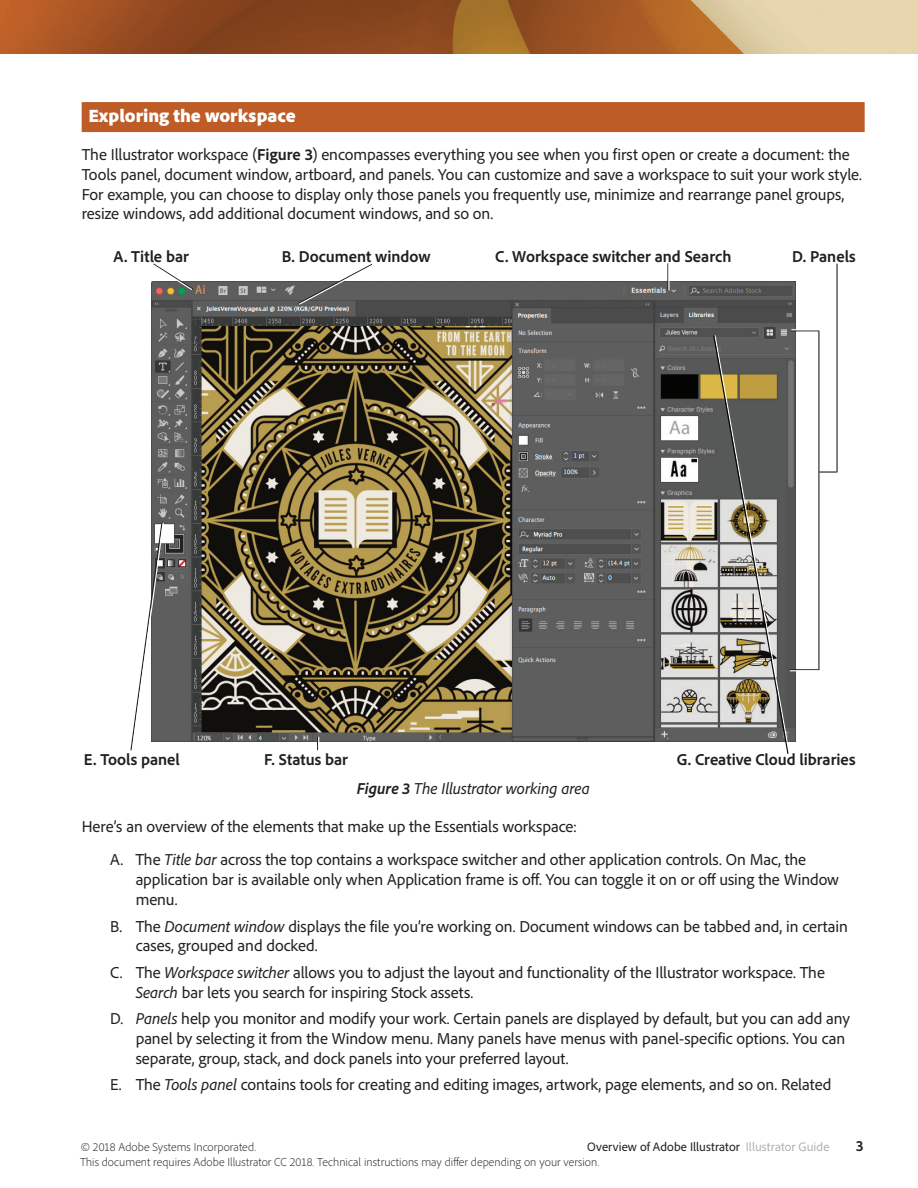
<style>
.page{position:relative;width:918px;height:1188px;background:#fff}
.page>*{position:absolute;margin:0;border:0;box-sizing:border-box;transform-origin:0 0}
.t1{font:900 18.75px "Adobe Clean";color:#fff}
.t2{font:16.5px/19.8px "Adobe Clean";letter-spacing:-.005em;color:#231f20}
.t3{font:700 16.5px "Adobe Clean";color:#231f20}
.t4{font:italic 16.5px "Adobe Clean";letter-spacing:-.005em;color:#231f20}
.t5{font:700 semi-condensed 15px "Adobe Clean";color:#231f20}
.t6{font:12.75px "Adobe Clean";letter-spacing:.005em;color:#231f20}
.t7{font:300 12px "Adobe Clean";letter-spacing:.005em;color:#231f20}
.s1{font-weight:700}
.s2{font-style:italic}
.s3{color:#b3b2b1}
</style>
<div class="page">
<img style="left:0;top:0;width:918px;height:54px">
<div style="left:82px;top:102px;width:783px;height:30px;background:#be5c27"></div>
<img style="left:151px;top:282px;width:644px;height:459px">
<hr style="left:836px;top:264px;width:2px;height:208px;background:#231f20">
<svg style="left:130px;top:521px;width:35px;height:230px"></svg>
<svg style="left:297px;top:264px;width:77px;height:42px"></svg>
<svg style="left:151px;top:263px;width:44px;height:28px"></svg>
<svg style="left:667px;top:263px;width:1px;height:27px"></svg>
<hr style="left:668px;top:264px;width:2px;height:27px;background:#fff">
<svg style="left:317px;top:737px;width:2px;height:13px"></svg>
<svg style="left:712px;top:329px;width:125px;height:425px"></svg>
<p class="t1" style="left:88px;top:104px;width:209px">Exploring the workspace</p>
<p class="t2" style="left:82px;top:144px;width:782px">The Illustrator workspace (<span class="s1">Figure 3</span>) encompasses everything you see when you first open or create a document: the Tools panel, document window, artboard, and panels. You can customize and save a workspace to suit your work style.<br>For example, you can choose to display only those panels you frequently use, minimize and rearrange panel groups, resize windows, add additional document windows, and so on.</p>
<p class="t3" style="left:113px;top:246px;width:77px">A. Title bar</p>
<p class="t3" style="left:282px;top:246px;width:150px">B. Document window</p>
<p class="t3" style="left:495px;top:246px;width:238px">C. Workspace switcher and Search</p>
<p class="t3" style="left:792px;top:246px;width:65px">D. Panels</p>
<p class="t3" style="left:84px;top:749px;width:98px">E. Tools panel</p>
<p class="t3" style="left:264px;top:749px;width:85px">F. Status bar</p>
<p class="t4" style="left:357px;top:778px;width:234px"><span class="s1">Figure 3</span> The Illustrator working area</p>
<p class="t3" style="left:677px;top:749px;width:180px">G. Creative Cloud libraries</p>
<p class="t2" style="left:110px;top:809px;width:698px;line-height:33.3px;text-indent:-28px">Here’s an overview of the elements that make up the Essentials workspace:<br>A. The <span class="s2">Title bar</span> across the top contains a workspace switcher and other application controls. On Mac, the</p>
<p class="t2" style="left:136px;top:869px;width:705px">application bar is available only when Application frame is off. You can toggle it on or off using the Window menu.</p>
<p class="t2" style="left:136px;top:916px;width:714px;text-indent:-25px">B. The <span class="s2">Document window</span> displays the file you’re working on. Document windows can be tabbed and, in certain cases, grouped and docked.</p>
<p class="t2" style="left:136px;top:962px;width:691px;text-indent:-25px">C. The <span class="s2">Workspace switcher</span> allows you to adjust the layout and functionality of the Illustrator workspace. The<br><span class="s2">Search</span> bar lets you search for inspiring Stock assets.</p>
<p class="t2" style="left:136px;top:1008px;width:716px;text-indent:-26px">D. <span class="s2">Panels</span> help you monitor and modify your work. Certain panels are displayed by default, but you can add any panel by selecting it from the Window menu. Many panels have menus with panel-specific options. You can separate, group, stack, and dock panels into your preferred layout.</p>
<p class="t2" style="left:110px;top:1074px;width:723px">E. The <span class="s2">Tools panel</span> contains tools for creating and editing images, artwork, page elements, and so on. Related</p>
<p class="t7" style="left:81px;top:1139px;width:177px">© 2018 Adobe Systems Incorporated.</p>
<p class="t6" style="left:587px;top:1139px;width:244px">Overview of Adobe Illustrator <span class="s3">Illustrator Guide</span></p>
<p class="t5" style="left:856px;top:1137px;width:9px">3</p>
<p class="t7" style="left:80px;top:1154px;width:521px">This document requires Adobe Illustrator CC 2018. Technical instructions may differ depending on your version.</p>
</div>
